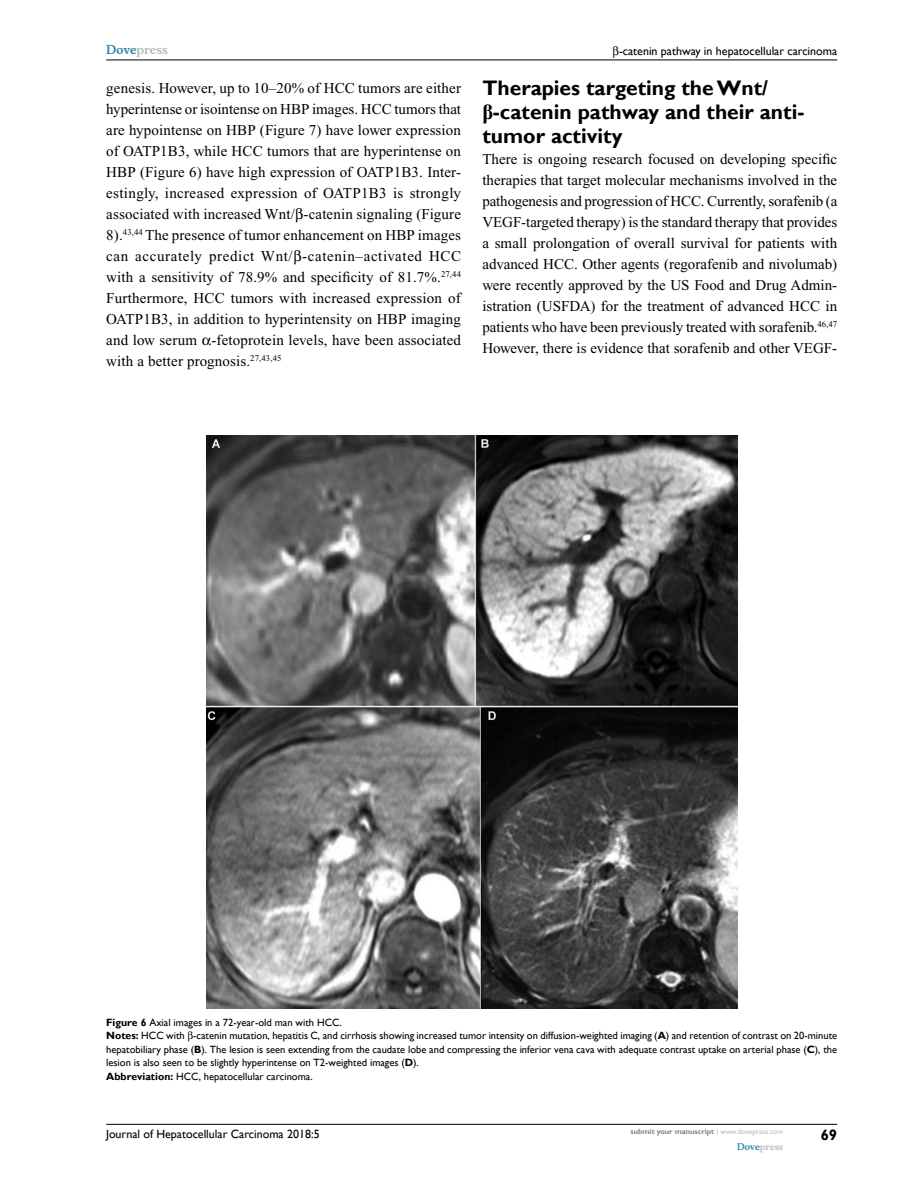
<style>
.page{position:relative;width:918px;height:1188px;background:#fff}
.page>*{position:absolute;margin:0;border:0;box-sizing:border-box;transform-origin:0 0}
.t1{font:700 21px "Gill Sans";color:#000}
.t2{font:15px/21px "Times New Roman";color:#000;text-align:justify}
.t3{font:700 15px "Gill Sans";color:#000}
.t4{font:12px "Gill Sans";color:#000}
.t5{font:700 12px "Musee";color:#b8babc}
.t6{font:10.5px/13.5px "Gill Sans";color:#000}
.t7{font:700 9px "Musee";color:#b8babc}
.t8{font:700 7.5px "Gill Sans";color:#808285}
.s1{color:#3785ad}
.s2{font-weight:700}
.s3{font-weight:400;color:#b8babc}
</style>
<div class="page">
<hr style="left:106px;top:1124px;width:731px;height:1px;background:#000">
<hr style="left:106px;top:60px;width:731px;height:1px;background:#000">
<img style="left:206px;top:435px;width:531px;height:573px">
<p class="t5" style="left:106px;top:43px;width:63px"><span class="s1">Dove</span>press</p>
<p class="t4" style="left:619px;top:44px;width:220px">-catenin pathway in hepatocellular carcinoma</p>
<p class="t2" style="left:106px;top:77px;width:356px">genesis. However, up to 10–20% of HCC tumors are either hyperintense or isointense on HBP images. HCC tumors that are hypointense on HBP (Figure 7) have lower expression of OATP1B3, while HCC tumors that are hyperintense on HBP (Figure 6) have high expression of OATP1B3. Inter&shy;estingly, increased expression of OATP1B3 is strongly associated with increased Wnt/ -catenin signaling (Figure 8).<sup>43,44</sup> The presence of tumor enhancement on HBP images can accurately predict Wnt/ -catenin–activated HCC with a sensitivity of 78.9% and specificity of 81.7%.<sup>27,44<br></sup>Furthermore, HCC tumors with increased expression of OATP1B3, in addition to hyperintensity on HBP imaging and low serum -fetoprotein levels, have been associated with a better prognosis.<sup>27,43,45</sup></p>
<h1 class="t1" style="left:482px;top:76px;width:287px">Therapies targeting the Wnt/</h1>
<h1 class="t1" style="left:493px;top:100px;width:313px">-catenin pathway and their anti-</h1>
<h1 class="t1" style="left:482px;top:124px;width:142px">tumor activity</h1>
<p class="t2" style="left:482px;top:149px;width:356px">There is ongoing research focused on developing specific therapies that target molecular mechanisms involved in the pathogenesis and progression of HCC. Currently, sorafenib (a VEGF-targeted therapy) is the standard therapy that provides a small prolongation of overall survival for patients with advanced HCC. Other agents (regorafenib and nivolumab) were recently approved by the US Food and Drug Admin&shy;istration (USFDA) for the treatment of advanced HCC in patients who have been previously treated with sorafenib.<sup>46,47<br></sup>However, there is evidence that sorafenib and other VEGF-</p>
<p class="t6" style="left:106px;top:1015px;width:732px"><span class="s2">Figure 6</span> Axial images in a 72-year-old man with HCC.<br><span class="s2">Notes:</span> HCC with -catenin mutation, hepatitis C, and cirrhosis showing increased tumor intensity on diffusion-weighted imaging (<span class="s2">A</span>) and retention of contrast on 20-minute hepatobiliary phase (<span class="s2">B</span>). The lesion is seen extending from the caudate lobe and compressing the inferior vena cava with adequate contrast uptake on arterial phase (<span class="s2">C</span>), the lesion is also seen to be slightly hyperintense on T2-weighted images (<span class="s2">D</span>).<br><span class="s2">Abbreviation:</span> HCC, hepatocellular carcinoma.</p>
<p class="t4" style="left:106px;top:1127px;width:215px">Journal of Hepatocellular Carcinoma 2018:5</p>
<p class="t8" style="left:631px;top:1127px;width:154px">submit your manuscript <span class="s3">| www.dovepress.com</span></p>
<p class="t7" style="left:737px;top:1141px;width:48px"><span class="s1">Dove</span>press</p>
<p class="t3" style="left:821px;top:1126px;width:18px">69</p>
</div>
